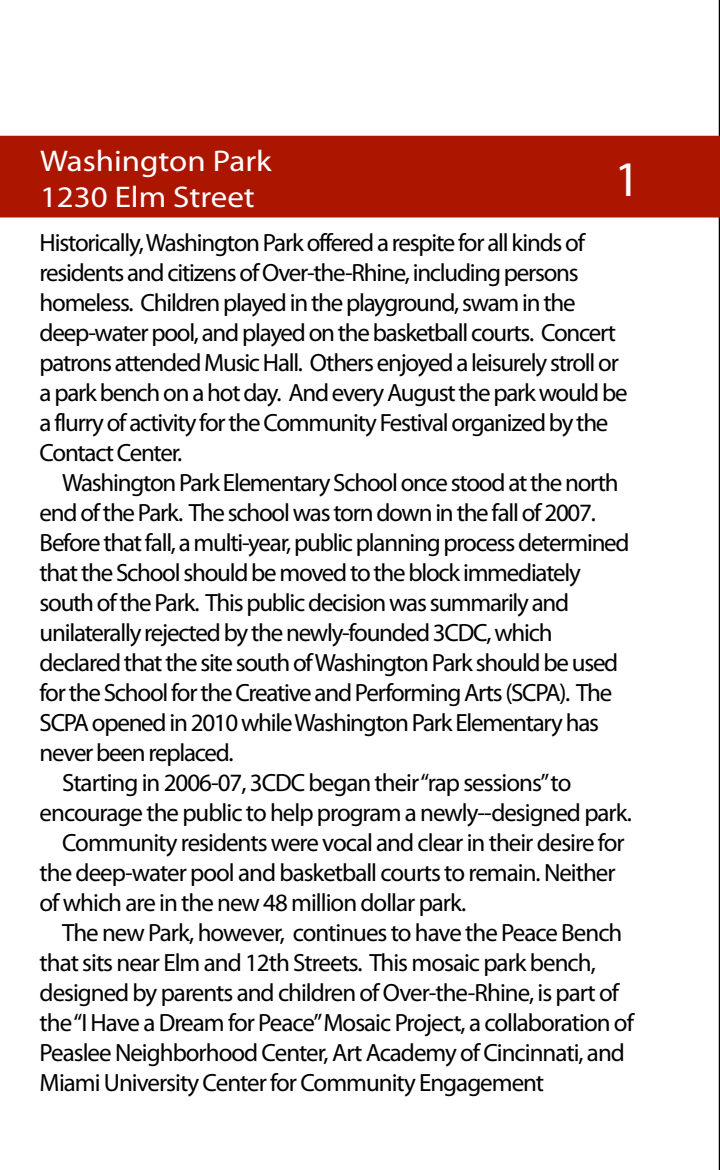
<style>
.page{position:relative;width:720px;height:1170px;background:#fff}
.page>*{position:absolute;margin:0;border:0;box-sizing:border-box;transform-origin:0 0}
.t1{font:50px "Myriad Pro";color:#fff}
.t2{font:30px/36px "Myriad Pro";color:#fff;scale:1.1 1}
.t3{font:25px/30px "Myriad Pro";letter-spacing:-.05em;color:#000}
</style>
<div class="page">
<hr style="left:719px;top:0;width:1px;height:1170px;background:#000">
<div style="left:0;top:136px;width:720px;height:82px;background:#ac1600"></div>
<p class="t2" style="left:40px;top:143px;width:212px">Washington Park<br>1230 Elm Street</p>
<h1 class="t1" style="left:614px;top:149px;width:27px">1</h1>
<p class="t3" style="left:40px;top:228px;width:590px">Historically, Washington Park offered a respite for all kinds of residents and citizens of Over-the-Rhine, including persons homeless. Children played in the playground, swam in the deep-water pool, and played on the basketball courts. Concert patrons attended Music Hall. Others enjoyed a leisurely stroll or a park bench on a hot day. And every August the park would be a flurry of activity for the Community Festival organized by the Contact Center.</p>
<p class="t3" style="left:62px;top:468px;width:558px">Washington Park Elementary School once stood at the north</p>
<p class="t3" style="left:40px;top:498px;width:558px">end of the Park. The school was torn down in the fall of 2007.</p>
<p class="t3" style="left:40px;top:528px;width:592px">Before that fall, a multi-year, public planning process determined</p>
<p class="t3" style="left:40px;top:558px;width:543px">that the School should be moved to the block immediately</p>
<p class="t3" style="left:40px;top:588px;width:531px">south of the Park. This public decision was summarily and</p>
<p class="t3" style="left:40px;top:618px;width:515px">unilaterally rejected by the newly-founded 3CDC, which</p>
<p class="t3" style="left:40px;top:648px;width:580px">declared that the site south of Washington Park should be used</p>
<p class="t3" style="left:40px;top:678px;width:574px">for the School for the Creative and Performing Arts (SCPA). The</p>
<p class="t3" style="left:40px;top:708px;width:561px">SCPA opened in 2010 while Washington Park Elementary has</p>
<p class="t3" style="left:40px;top:738px;width:196px">never been replaced.</p>
<p class="t3" style="left:62px;top:768px;width:511px">Starting in 2006-07, 3CDC began their “rap sessions”to</p>
<p class="t3" style="left:40px;top:798px;width:594px">encourage the public to help program a newly--designed park.</p>
<p class="t3" style="left:62px;top:828px;width:564px">Community residents were vocal and clear in their desire for</p>
<p class="t3" style="left:40px;top:858px;width:578px">the deep-water pool and basketball courts to remain. Neither</p>
<p class="t3" style="left:40px;top:888px;width:428px">of which are in the new 48 million dollar park.</p>
<p class="t3" style="left:62px;top:918px;width:562px">The new Park, however, continues to have the Peace Bench</p>
<p class="t3" style="left:40px;top:948px;width:558px">that sits near Elm and 12th Streets. This mosaic park bench,</p>
<p class="t3" style="left:40px;top:978px;width:581px">designed by parents and children of Over-the-Rhine, is part of</p>
<p class="t3" style="left:40px;top:1008px;width:596px">the “I Have a Dream for Peace”Mosaic Project, a collaboration of</p>
<p class="t3" style="left:40px;top:1038px;width:587px">Peaslee Neighborhood Center, Art Academy of Cincinnati, and</p>
<p class="t3" style="left:40px;top:1068px;width:506px">Miami University Center for Community Engagement</p>
</div>
